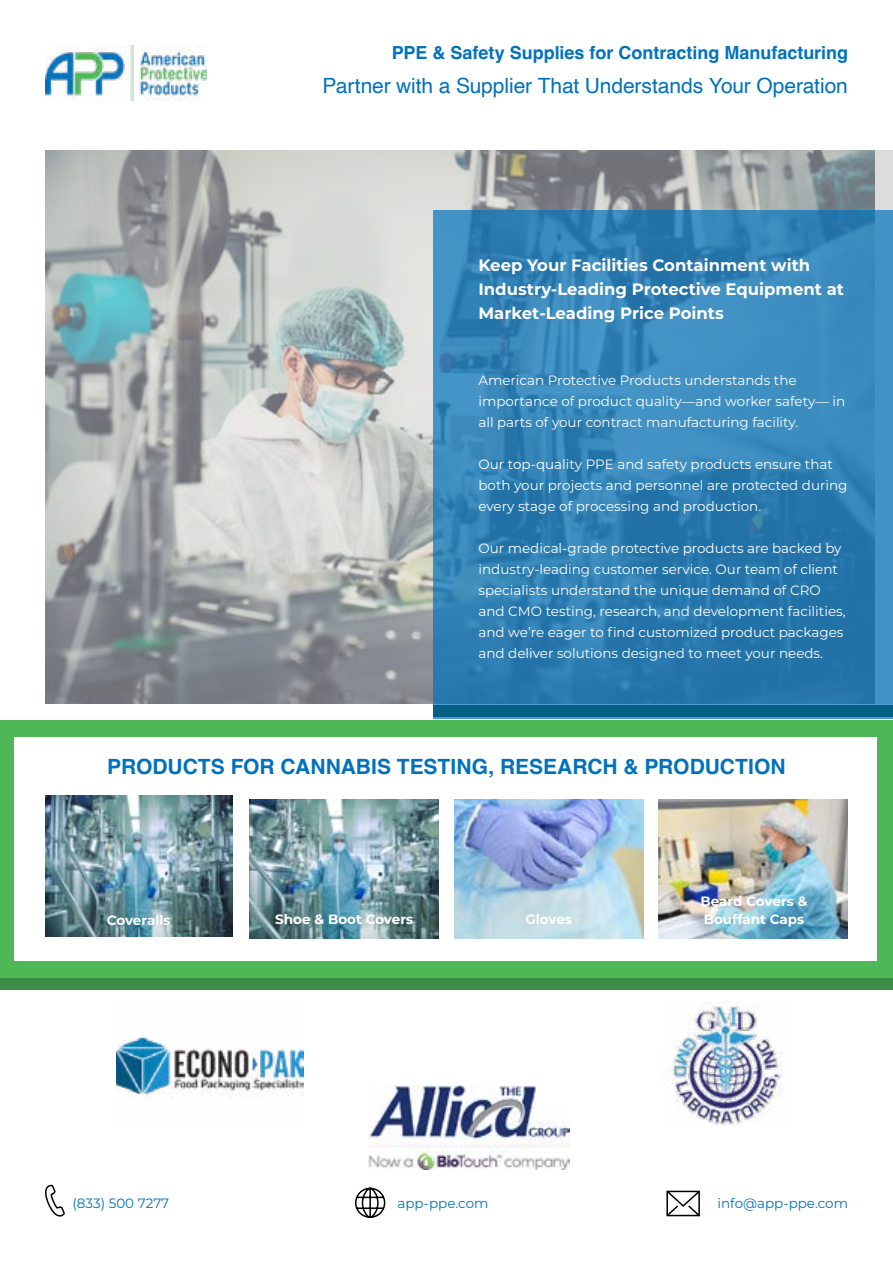
<style>
.page{position:relative;width:893px;height:1263px;background:#fff}
.page>*{position:absolute;margin:0;border:0;box-sizing:border-box;transform-origin:0 0}
.t1{font:21px "Helvetica";letter-spacing:-.005em;color:#0072bc}
.t2{font:700 21px "Helvetica";color:#0072bc}
.t3{font:700 18px "Helvetica";color:#0072bc}
.t4{font:700 16.5px/24px "Montserrat";color:#fff}
.t5{font:13.5px/21px "Montserrat";color:#fff}
.t6{font:700 13.5px/18px "Montserrat";color:#fff}
.t7{font:13.5px "Montserrat";color:#0072bc}
</style>
<div class="page">
<img style="left:45px;top:45px;width:161px;height:56px">
<img style="left:45px;top:150px;width:830px;height:553px">
<svg style="left:434px;top:210px;width:459px;height:508px;background:#3182b5"></svg>
<div style="left:434px;top:706px;width:459px;height:11px;background:#036082"></div>
<div style="left:0;top:720px;width:892px;height:258px;background:#4eb857"></div>
<div style="left:15px;top:737px;width:862px;height:224px;background:#fff"></div>
<div style="left:0;top:978px;width:893px;height:11px;background:#3b8e43"></div>
<img style="left:249px;top:799px;width:190px;height:139px">
<img style="left:454px;top:799px;width:189px;height:139px">
<img style="left:658px;top:799px;width:190px;height:139px">
<svg style="left:45px;top:1184px;width:20px;height:33px"></svg>
<img style="left:45px;top:795px;width:187px;height:141px">
<img style="left:117px;top:1037px;width:186px;height:61px">
<img style="left:368px;top:1085px;width:202px;height:84px">
<img style="left:663px;top:1004px;width:120px;height:122px">
<svg style="left:355px;top:1187px;width:31px;height:31px"></svg>
<svg style="left:666px;top:1191px;width:34px;height:25px"></svg>
<h2 class="t3" style="left:392px;top:45px;width:458px">PPE &amp; Safety Supplies for Contracting Manufacturing</h2>
<h1 class="t1" style="left:322px;top:78px;width:527px">Partner with a Supplier That Understands Your Operation</h1>
<p class="t4" style="left:478px;top:254px;width:367px">Keep Your Facilities Containment with<br>Industry-Leading Protective Equipment at<br>Market-Leading Price Points</p>
<p class="t5" style="left:478px;top:370px;width:368px">American Protective Products understands the importance of product quality—and worker safety— in all parts of your contract manufacturing facility.</p>
<p class="t5" style="left:478px;top:454px;width:371px">Our top-quality PPE and safety products ensure that both your projects and personnel are protected during every stage of processing and production.</p>
<p class="t5" style="left:478px;top:538px;width:369px">Our medical-grade protective products are backed by industry-leading customer service. Our team of client specialists understand the unique demand of CRO and CMO testing, research, and development facilities, and we’re eager to find customized product packages and deliver solutions designed to meet your needs.</p>
<h1 class="t2" style="left:107px;top:758px;width:680px">PRODUCTS FOR CANNABIS TESTING, RESEARCH &amp; PRODUCTION</h1>
<p class="t6" style="left:100px;top:909px;width:66px">Coveralls</p>
<p class="t6" style="left:275px;top:911px;width:140px">Shoe &amp; Boot Covers</p>
<p class="t6" style="left:525px;top:911px;width:48px">Gloves</p>
<p class="t6" style="left:107px;top:912px;width:66px">Coveralls</p>
<p class="t6" style="left:700px;top:893px;width:109px">Beard Covers &amp;<br>Bouffant Caps</p>
<p class="t7" style="left:73px;top:1198px;width:98px">(833) 500 7277</p>
<p class="t7" style="left:398px;top:1199px;width:92px">app-ppe.com</p>
<p class="t7" style="left:717px;top:1198px;width:132px">info@app-ppe.com</p>
</div>
